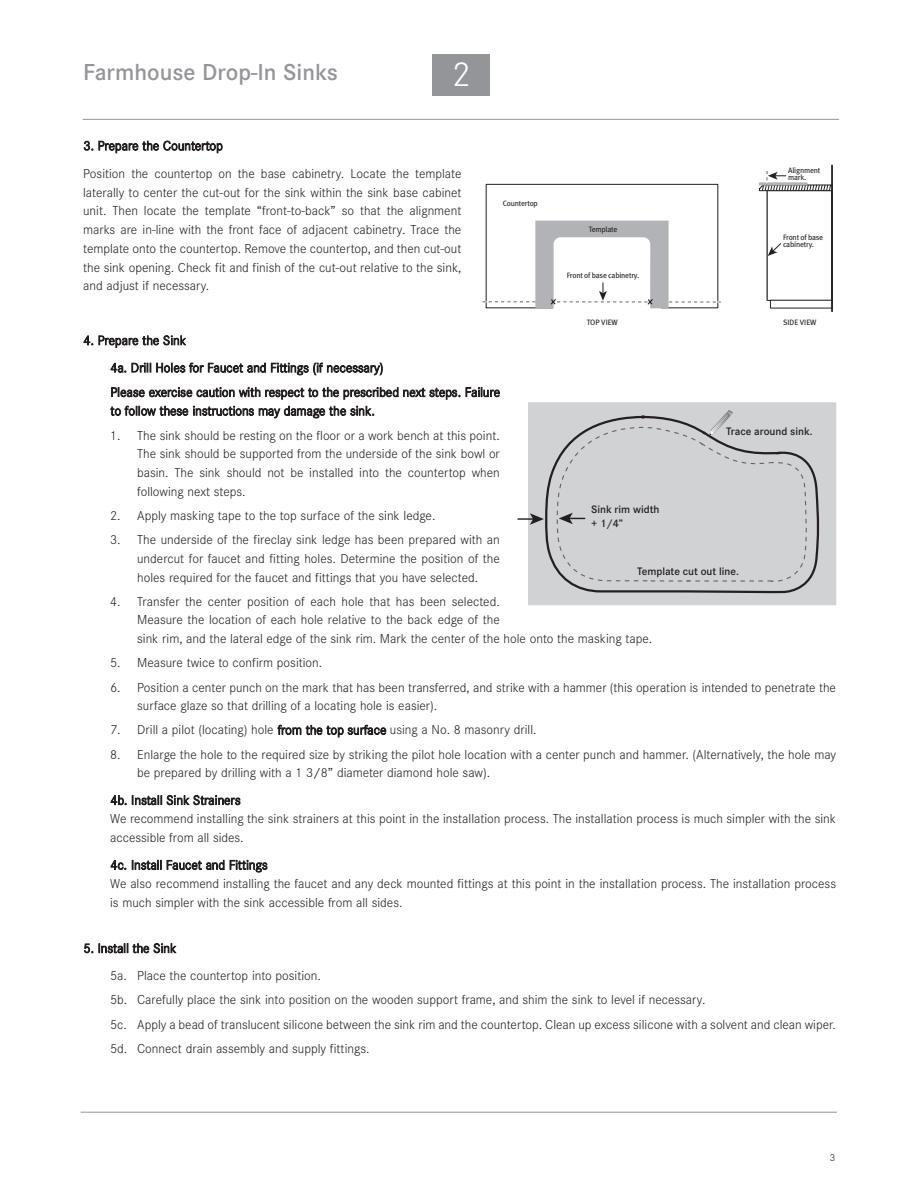
<style>
.page{position:relative;width:918px;height:1188px;background:#fff}
.page>*{position:absolute;margin:0;border:0;box-sizing:border-box;transform-origin:0 0}
.t1{font:300 36px "Corporate S";color:#fff}
.t2{font:600 24px "Corporate S";color:#939598}
.t3{font:300 13.5px/18.8px "Corporate S";color:#231f20}
.t4{font:600 11.25px/13.5px "Corporate S";color:#231f20}
.t5{font:300 10.5px "Corporate S";color:#231f20}
.t6{font:7.8px/7.1px "Meta Book LF";letter-spacing:-.025em;color:#231f20}
.t7{font:7.8px "Meta Book LF";color:#231f20}
</style>
<div class="page">
<hr style="left:81px;top:1112px;width:756px;height:1px;background:#939598">
<div style="left:432px;top:54px;width:58px;height:42px;background:#939598"></div>
<hr style="left:83px;top:119px;width:756px;height:1px;background:#939598">
<div style="left:486px;top:184px;width:232px;height:124px;border:1px solid #231f20"></div>
<hr style="left:767px;top:191px;width:1px;height:109px;background:#231f20">
<svg style="left:483px;top:221px;width:238px;height:87px"></svg>
<svg style="left:768px;top:243px;width:14px;height:13px"></svg>
<hr style="left:831px;top:165px;width:2px;height:147px;background:#231f20">
<div style="left:770px;top:300px;width:62px;height:9px;border:1px solid #231f20"></div>
<svg style="left:758px;top:170px;width:75px;height:22px"></svg>
<div style="left:528px;top:402px;width:308px;height:203px;background:#d1d2d4"></div>
<svg style="left:518px;top:513px;width:26px;height:12px"></svg>
<svg style="left:544px;top:415px;width:277px;height:179px;background:#b8b9ba"></svg>
<div style="left:556px;top:410px;width:251px;height:172px;background:#d1d2d4"></div>
<h2 class="t2" style="left:83px;top:57px;width:256px">Farmhouse Drop-In Sinks</h2>
<h1 class="t1" style="left:452px;top:53px;width:20px">2</h1>
<p class="t3" style="left:83px;top:132px;width:380px;line-height:27.6px">3. Prepare the Countertop<br>Position the countertop on the base cabinetry. Locate the template</p>
<p class="t3" style="left:83px;top:183px;width:380px;text-align:justify">laterally to center the cut-out for the sink within the sink base cabinet unit. Then locate the template “front-to-back” so that the alignment marks are in-line with the front face of adjacent cabinetry. Trace the template onto the countertop. Remove the countertop, and then cut-out the sink opening. Check fit and finish of the cut-out relative to the sink, and adjust if necessary.</p>
<p class="t6" style="left:503px;top:200px;width:37px">Countertop</p>
<p class="t6" style="left:589px;top:227px;width:30px">Template</p>
<p class="t6" style="left:788px;top:167px;width:34px">Alignment mark.</p>
<p class="t6" style="left:783px;top:234px;width:42px">Front of base cabinetry.</p>
<p class="t6" style="left:567px;top:272px;width:74px">Front of base cabinetry.</p>
<p class="t6" style="left:587px;top:319px;width:33px">TOP VIEW</p>
<p class="t7" style="left:783px;top:320px;width:35px">SIDE VIEW</p>
<p class="t3" style="left:110px;top:326px;width:274px;line-height:27.3px;text-indent:-27px">4. Prepare the Sink<br>4a. Drill Holes for Faucet and Fittings (if necessary)</p>
<p class="t3" style="left:110px;top:383px;width:391px">Please exercise caution with respect to the prescribed next steps. Failure to follow these instructions may damage the sink.</p>
<p class="t3" style="left:137px;top:426px;width:364px;text-align:justify;text-indent:-27px">1. The sink should be resting on the floor or a work bench at this point.<br>The sink should be supported from the underside of the sink bowl or basin. The sink should not be installed into the countertop when following next steps.</p>
<p class="t3" style="left:110px;top:506px;width:327px">2. Apply masking tape to the top surface of the sink ledge.</p>
<p class="t3" style="left:137px;top:530px;width:364px;text-align:justify;text-indent:-27px">3. The underside of the fireclay sink ledge has been prepared with an undercut for faucet and fitting holes. Determine the position of the holes required for the faucet and fittings that you have selected.</p>
<p class="t3" style="left:137px;top:592px;width:517px;text-indent:-27px">4. Transfer the center position of each hole that has been selected.<br>Measure the location of each hole relative to the back edge of the<br>sink rim, and the lateral edge of the sink rim. Mark the center of the hole onto the masking tape.</p>
<p class="t3" style="left:110px;top:653px;width:214px">5. Measure twice to confirm position.</p>
<p class="t3" style="left:137px;top:678px;width:700px;text-indent:-27px">6. Position a center punch on the mark that has been transferred, and strike with a hammer (this operation is intended to penetrate the surface glaze so that drilling of a locating hole is easier).</p>
<p class="t3" style="left:110px;top:720px;width:428px">7. Drill a pilot (locating) hole from the top surface using a No. 8 masonry drill.</p>
<p class="t3" style="left:137px;top:745px;width:700px;text-indent:-27px">8. Enlarge the hole to the required size by striking the pilot hole location with a center punch and hammer. (Alternatively, the hole may be prepared by drilling with a 1 3/8” diameter diamond hole saw).</p>
<p class="t3" style="left:110px;top:790px;width:727px">4b. Install Sink Strainers<br>We recommend installing the sink strainers at this point in the installation process. The installation process is much simpler with the sink accessible from all sides.</p>
<p class="t3" style="left:110px;top:855px;width:727px">4c. Install Faucet and Fittings<br>We also recommend installing the faucet and any deck mounted fittings at this point in the installation process. The installation process is much simpler with the sink accessible from all sides.</p>
<p class="t3" style="left:110px;top:934px;width:212px;line-height:27.6px;text-indent:-27px">5. Install the Sink<br>5a. Place the countertop into position.</p>
<p class="t3" style="left:110px;top:988px;width:727px;line-height:24.2px">5b. Carefully place the sink into position on the wooden support frame, and shim the sink to level if necessary.<br>5c. Apply a bead of translucent silicone between the sink rim and the countertop. Clean up excess silicone with a solvent and clean wiper.<br>5d. Connect drain assembly and supply fittings.</p>
<p class="t4" style="left:726px;top:424px;width:88px">Trace around sink.</p>
<p class="t4" style="left:591px;top:503px;width:70px">Sink rim width + 1/4”</p>
<p class="t4" style="left:637px;top:565px;width:104px">Template cut out line.</p>
<p class="t5" style="left:830px;top:1151px;width:7px">3</p>
</div>
